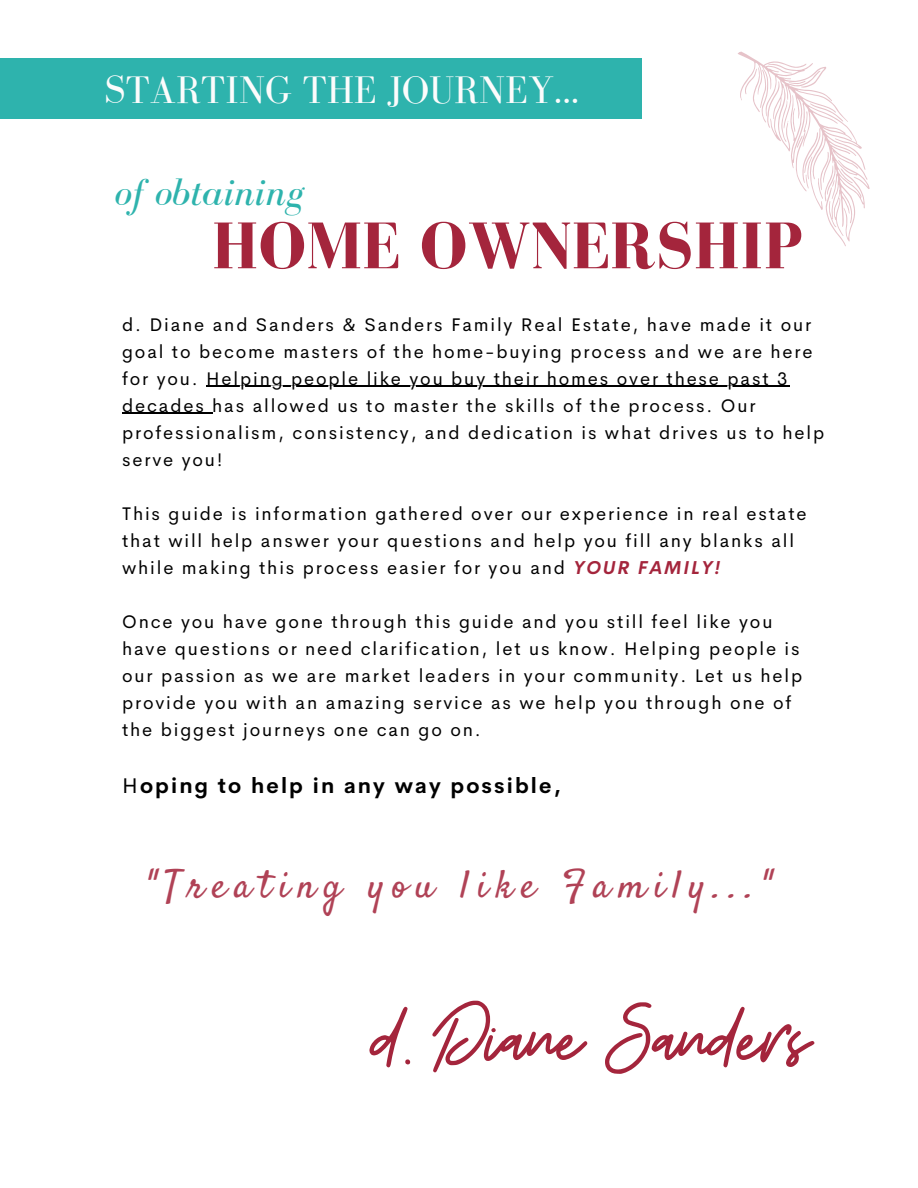
<style>
.page{position:relative;width:918px;height:1188px;background:#fff}
.page>*{position:absolute;margin:0;border:0;box-sizing:border-box;transform-origin:0 0}
.t1{font:84px "Beauty Salon Script";color:#a4253c}
.t2{font:700 67.8px "Bodoni FLF";color:#a4253c}
.t3{font:39.45px "Bodoni FLF";color:#fcfcfc}
.t4{font:italic 39.45px "Bodoni FLF";letter-spacing:.005em;color:#2eb3ad}
.t5{font:39px "Satisfy";letter-spacing:.205em;color:#a4253c}
.t6{font:700 21.3px "Cerebri Sans";letter-spacing:.1em;color:#000}
.t7{font:18.3px/27px "Cerebri Sans";letter-spacing:.1em;color:#000}
.s1{font-weight:700;font-style:italic;color:#a4253c}
.s2{font-weight:400}
</style>
<div class="page">
<hr style="left:206px;top:386px;width:583px;height:1px;background:#000">
<hr style="left:122px;top:413px;width:90px;height:1px;background:#000">
<div style="left:0;top:58px;width:641px;height:61px;background:#2eb3ad"></div>
<svg style="left:738px;top:51px;width:132px;height:195px"></svg>
<h3 class="t3" style="left:104px;top:68px;width:477px">STARTING THE JOURNEY...</h3>
<h3 class="t4" style="left:114px;top:171px;width:191px">of obtaining</h3>
<h2 class="t2" style="left:212px;top:209px;width:593px">HOME OWNERSHIP</h2>
<p class="t7" style="left:122px;top:311px;width:704px">d. Diane and Sanders &amp; Sanders Family Real Estate, have made it our goal to become masters of the home-buying process and we are here for you. Helping people like you buy their homes over these past 3 decades has allowed us to master the skills of the process. Our professionalism, consistency, and dedication is what drives us to help serve you!</p>
<p class="t7" style="left:122px;top:500px;width:686px">This guide is information gathered over our experience in real estate that will help answer your questions and help you fill any blanks all while making this process easier for you and <span class="s1">YOUR FAMILY!</span></p>
<p class="t7" style="left:122px;top:608px;width:682px">Once you have gone through this guide and you still feel like you have questions or need clarification, let us know. Helping people is our passion as we are market leaders in your community. Let us help provide you with an amazing service as we help you through one of the biggest journeys one can go on.</p>
<p class="t6" style="left:122px;top:772px;width:440px"><span class="s2">H</span>oping to help in any way possible,</p>
<h3 class="t5" style="left:146px;top:861px;width:627px">"Treating you like Family..."</h3>
<h1 class="t1" style="left:373px;top:997px;width:439px">d. Diane Sanders</h1>
</div>
